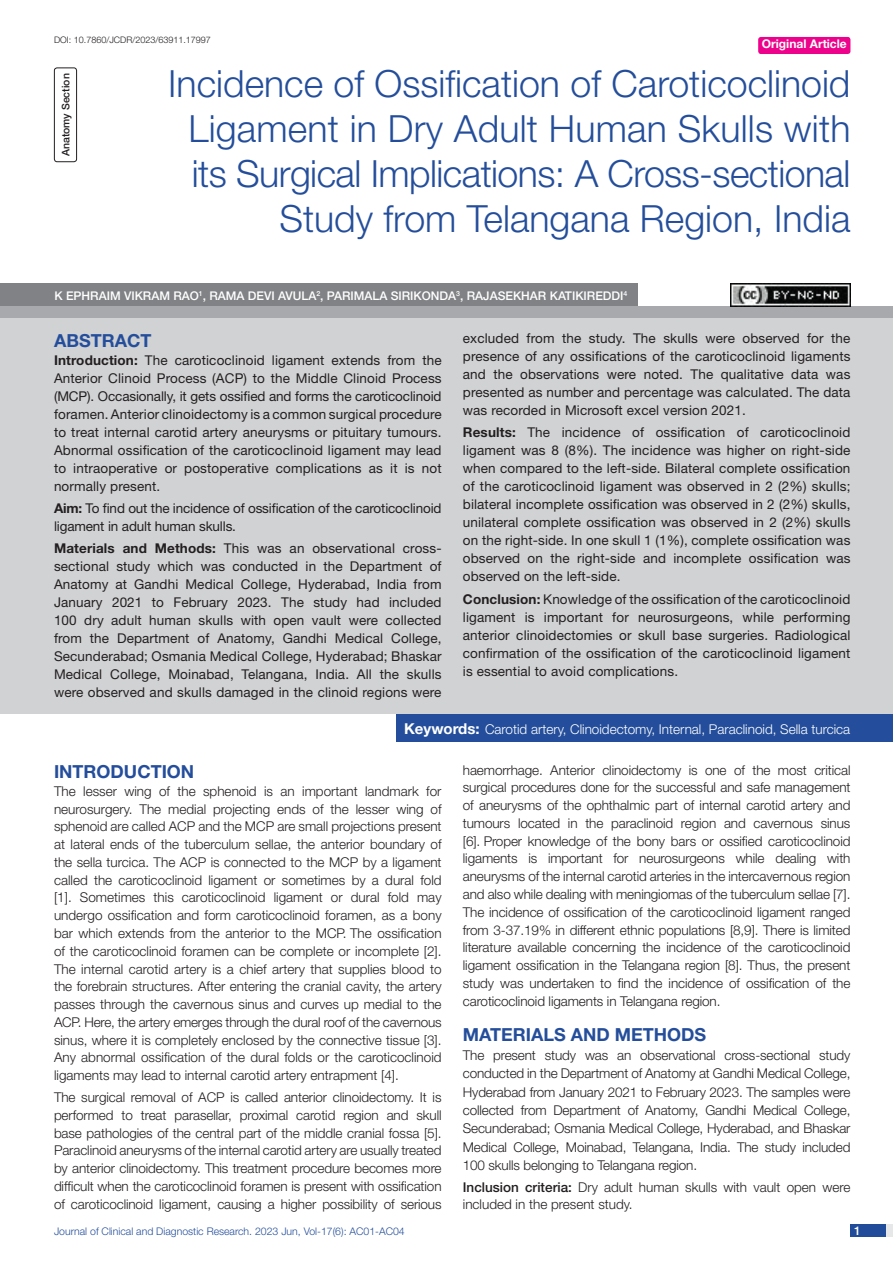
<style>
.page{position:relative;width:893px;height:1263px;background:#fff}
.page>*{position:absolute;margin:0;border:0;box-sizing:border-box;transform-origin:0 0}
.t1{font:300 37.5px/45px "Helvetica Neue";color:#244e9b;text-align:right}
.Heading{font:700 18px "Helvetica Neue";color:#244e9b}
.Abstract_head{font:700 18px "Helvetica Neue";color:#244e9b}
.Body_text{font:300 13.5px/17.7px "Helvetica Neue";letter-spacing:-.005em;color:#231f20;text-align:justify}
.Abstract_Text{font:13.5px/18px "Helvetica Neue";letter-spacing:.01em;color:#231f20;text-align:justify}
.Abstract_Text-2{font:13.5px/18px "Helvetica Neue";letter-spacing:-.01em;color:#231f20}
.Key_words{font:300 13.5px "Helvetica Neue";color:#fff}
.Author{font:500 12px "Helvetica Neue";color:#fff}
.t2{font:700 12px "Helvetica Neue";color:#fff}
.t3{font:300 10.5px "Helvetica Neue";color:#244e9b}
.section{font:500 10.5px "Helvetica Neue";color:#231f20}
.DOI{font:300 9px "Helvetica Neue";color:#231f20}
.s1{font-weight:700}
.s2{font-weight:700;font-size:15px}
.s3{font-weight:500}
</style>
<div class="page">
<div style="left:850px;top:1224px;width:43px;height:13px;background:#e6e7e9"></div>
<div style="left:850px;top:1224px;width:35px;height:13px;background:#214c99"></div>
<div style="left:758px;top:37px;width:92px;height:17px;background:#ed028c;border-radius:3px"></div>
<div style="left:54px;top:68px;width:23px;height:94px;border:1px solid #231f20;border-radius:3px"></div>
<div style="left:0;top:306px;width:893px;height:12px;background:#a8a9ad"></div>
<div style="left:0;top:284px;width:637px;height:22px;background:#808285"></div>
<div style="left:0;top:318px;width:893px;height:396px;background:#d1d2d4"></div>
<div style="left:396px;top:714px;width:497px;height:28px;background:#244e9b"></div>
<img style="left:730px;top:284px;width:120px;height:22px">
<p class="DOI" style="left:54px;top:35px;width:158px">DOI: 10.7860/JCDR/2023/63911.17997</p>
<p class="t2" style="left:762px;top:37px;width:87px">Original Article</p>
<p class="section" style="left:60px;top:156px;width:84px;rotate:-90deg">ANATOMY SECTION</p>
<p class="t1" style="left:168px;top:60px;width:684px">Incidence of Ossification of Caroticoclinoid Ligament in Dry Adult Human Skulls with its Surgical Implications: A Cross-sectional Study from Telangana Region, India</p>
<p class="Author" style="left:54px;top:288px;width:445px">K EPHRAIM VIKRAM RAO<sup>1</sup>, RAMA DEVI AVULA<sup>2</sup>, PARIMALA SIRIKONDA<sup>3</sup>, RAJASEK</p>
<p class="Author" style="left:521px;top:288px;width:83px">HAR KATIKIREDD</p>
<p class="Author" style="left:620px;top:288px;width:9px">I<sup>4</sup></p>
<p class="Abstract_head" style="left:54px;top:329px;width:99px">ABSTRACT</p>
<p class="Abstract_Text" style="left:54px;top:351px;width:389px"><span class="s1">Introduction:</span> The caroticoclinoid ligament extends from the Anterior Clinoid Process (ACP) to the Middle Clinoid Process (MCP). Occasionally, it gets ossified and forms the caroticoclinoid foramen. Anterior clinoidectomy is a common surgical procedure to treat internal carotid artery aneurysms or pituitary tumours.<br>Abnormal ossification of the caroticoclinoid ligament may lead to intraoperative or postoperative complications as it is not normally present.</p>
<p class="Abstract_Text-2" style="left:54px;top:499px;width:389px"><span class="s1">Aim:</span> To find out the incidence of ossification of the caroticoclinoid ligament in adult human skulls.</p>
<p class="Abstract_Text" style="left:54px;top:539px;width:389px"><span class="s1">Materials and Methods:</span> This was an observational cross&shy;sectional study which was conducted in the Department of Anatomy at Gandhi Medical College, Hyderabad, India from January 2021 to February 2023. The study had included 100 dry adult human skulls with open vault were collected from the Department of Anatomy, Gandhi Medical College, Secunderabad; Osmania Medical College, Hyderabad; Bhaskar Medical College, Moinabad, Telangana, India. All the skulls were observed and skulls damaged in the clinoid regions were</p>
<p class="Abstract_Text" style="left:463px;top:329px;width:389px">excluded from the study. The skulls were observed for the presence of any ossifications of the caroticoclinoid ligaments and the observations were noted. The qualitative data was presented as number and percentage was calculated. The data was recorded in Microsoft excel version 2021.</p>
<p class="Abstract_Text" style="left:463px;top:423px;width:389px"><span class="s1">Results:</span> The incidence of ossification of caroticoclinoid ligament was 8 (8%). The incidence was higher on right-side when compared to the left-side. Bilateral complete ossification of the caroticoclinoid ligament was observed in 2 (2%) skulls; bilateral incomplete ossification was observed in 2 (2%) skulls, unilateral complete ossification was observed in 2 (2%) skulls on the right-side. In one skull 1 (1%), complete ossification was observed on the right-side and incomplete ossification was observed on the left-side.</p>
<p class="Abstract_Text" style="left:463px;top:590px;width:389px"><span class="s1">Conclusion:</span> Knowledge of the ossification of the caroticoclinoid ligament is important for neurosurgeons, while performing anterior clinoidectomies or skull base surgeries. Radiological confirmation of the ossification of the caroticoclinoid ligament is essential to avoid complications.</p>
<p class="Key_words" style="left:404px;top:721px;width:448px"><span class="s2">Keywords:</span> Carotid artery, Clinoidectomy, Internal, Paraclinoid, Sella turcica</p>
<p class="Heading" style="left:54px;top:760px;width:142px">INTRODUCTION</p>
<p class="Body_text" style="left:54px;top:782px;width:389px">The lesser wing of the sphenoid is an important landmark for neurosurgery. The medial projecting ends of the lesser wing of sphenoid are called ACP and the MCP are small projections present at lateral ends of the tuberculum sellae, the anterior boundary of the sella turcica. The ACP is connected to the MCP by a ligament called the caroticoclinoid ligament or sometimes by a dural fold [1]. Sometimes this caroticoclinoid ligament or dural fold may undergo ossification and form caroticoclinoid foramen, as a bony bar which extends from the anterior to the MCP. The ossification of the caroticoclinoid foramen can be complete or incomplete [2].<br>The internal carotid artery is a chief artery that supplies blood to the forebrain structures. After entering the cranial cavity, the artery passes through the cavernous sinus and curves up medial to the ACP. Here, the artery emerges through the dural roof of the cavernous sinus, where it is completely enclosed by the connective tissue [3].<br>Any abnormal ossification of the dural folds or the caroticoclinoid ligaments may lead to internal carotid artery entrapment [4].</p>
<p class="Body_text" style="left:54px;top:1088px;width:389px">The surgical removal of ACP is called anterior clinoidectomy. It is performed to treat parasellar, proximal carotid region and skull base pathologies of the central part of the middle cranial fossa [5].<br>Paraclinoid aneurysms of the internal carotid artery are usually treated by anterior clinoidectomy. This treatment procedure becomes more difficult when the caroticoclinoid foramen is present with ossification of caroticoclinoid ligament, causing a higher possibility of serious</p>
<p class="Body_text" style="left:463px;top:761px;width:389px">haemorrhage. Anterior clinoidectomy is one of the most critical surgical procedures done for the successful and safe management of aneurysms of the ophthalmic part of internal carotid artery and tumours located in the paraclinoid region and cavernous sinus [6]. Proper knowledge of the bony bars or ossified caroticoclinoid ligaments is important for neurosurgeons while dealing with aneurysms of the internal carotid arteries in the intercavernous region and also while dealing with meningiomas of the tuberculum sellae [7].<br>The incidence of ossification of the caroticoclinoid ligament ranged from 3-37.19% in different ethnic populations [8,9]. There is limited literature available concerning the incidence of the caroticoclinoid ligament ossification in the Telangana region [8]. Thus, the present study was undertaken to find the incidence of ossification of the caroticoclinoid ligaments in Telangana region.</p>
<p class="Heading" style="left:463px;top:1024px;width:245px">MATERIALS AND METHODS</p>
<p class="Body_text" style="left:463px;top:1045px;width:389px;line-height:18.3px">The present study was an observational cross-sectional study conducted in the Department of Anatomy at Gandhi Medical College, Hyderabad from January 2021 to February 2023. The samples were collected from Department of Anatomy, Gandhi Medical College, Secunderabad; Osmania Medical College, Hyderabad, and Bhaskar Medical College, Moinabad, Telangana, India. The study included 100 skulls belonging to Telangana region.</p>
<p class="Body_text" style="left:463px;top:1178px;width:389px;line-height:17.2px"><span class="s3">INCLUSION CRITERIA:</span> Dry adult human skulls with vault open were included in the present study.</p>
<p class="t3" style="left:54px;top:1225px;width:352px">Journal of Clinical and Diagnostic Research. 2023 Jun, Vol-17(6): AC01-AC04</p>
<p class="Author" style="left:854px;top:1223px;width:8px">1</p>
</div>
